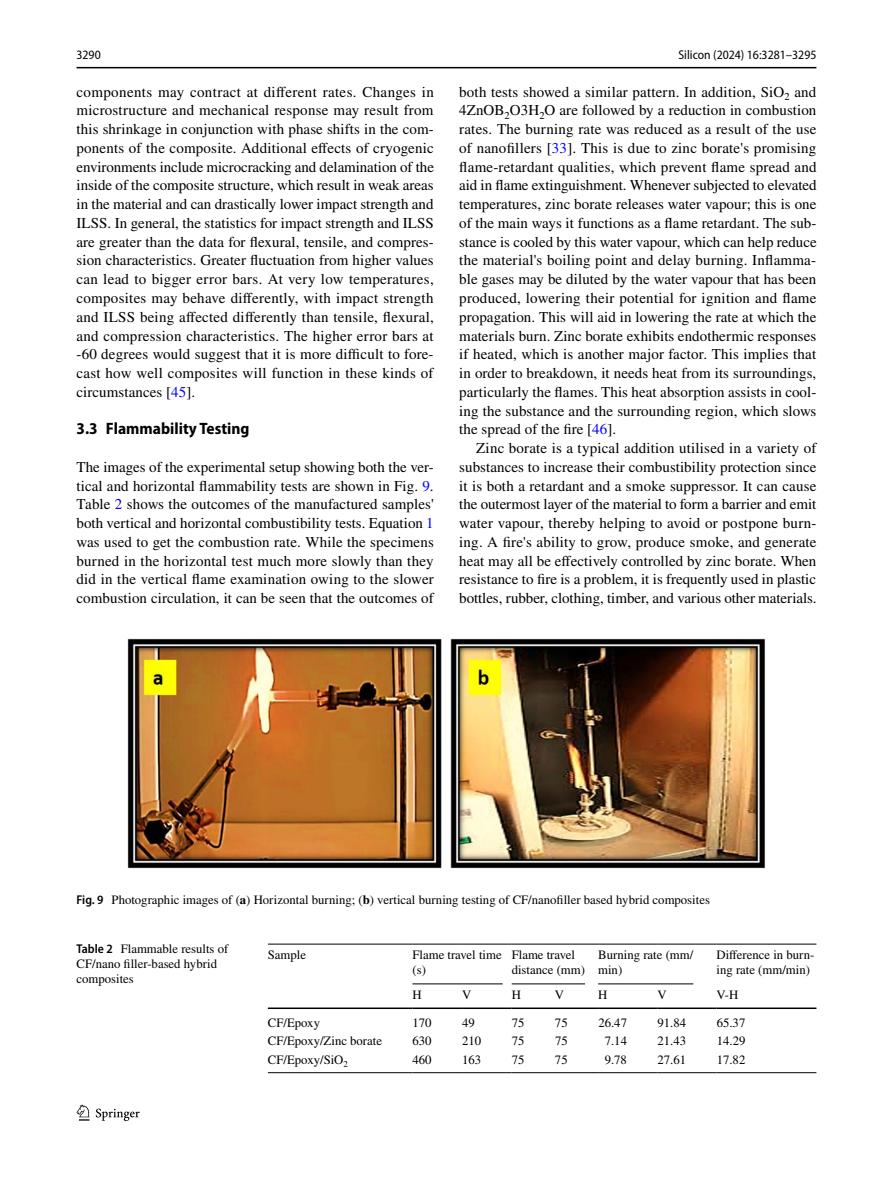
<style>
.page{position:relative;width:893px;height:1187px;background:#fff}
.page>*{position:absolute;margin:0;border:0;box-sizing:border-box;transform-origin:0 0}
.t1{font:700 semi-condensed 16.5px "Myriad Pro";color:#000}
.t2{font:15px/18.8px "STIX";letter-spacing:.005em;color:#000;text-align:justify}
.t3{font:12.75px/15px "STIX";color:#000}
.t4{font:semi-condensed 12.75px "Myriad Pro";color:#000}
.s1{color:#00f}
.s2{font-family:"Myriad Pro";font-weight:600;font-stretch:semi-condensed}
.s3{font-weight:700}
</style>
<div class="page">
<hr style="left:77px;top:67px;width:739px;height:1px;background:#000">
<svg style="left:77px;top:1104px;width:12px;height:16px"></svg>
<svg style="left:96px;top:1108px;width:44px;height:12px"></svg>
<img style="left:128px;top:639px;width:637px;height:229px">
<hr style="left:268px;top:943px;width:144px;height:1px;background:#000">
<hr style="left:268px;top:1007px;width:144px;height:1px;background:#000">
<hr style="left:412px;top:943px;width:50px;height:1px;background:#000">
<hr style="left:462px;top:943px;width:50px;height:1px;background:#000">
<hr style="left:512px;top:943px;width:43px;height:1px;background:#000">
<hr style="left:555px;top:943px;width:43px;height:1px;background:#000">
<hr style="left:598px;top:943px;width:59px;height:1px;background:#000">
<hr style="left:657px;top:943px;width:59px;height:1px;background:#000">
<hr style="left:716px;top:943px;width:100px;height:1px;background:#000">
<hr style="left:412px;top:1007px;width:50px;height:1px;background:#000">
<hr style="left:462px;top:1007px;width:50px;height:1px;background:#000">
<hr style="left:512px;top:1007px;width:43px;height:1px;background:#000">
<hr style="left:555px;top:1007px;width:43px;height:1px;background:#000">
<hr style="left:598px;top:1007px;width:59px;height:1px;background:#000">
<hr style="left:657px;top:1007px;width:59px;height:1px;background:#000">
<hr style="left:716px;top:1007px;width:100px;height:1px;background:#000">
<hr style="left:268px;top:1072px;width:144px;height:1px;background:#000">
<hr style="left:412px;top:1072px;width:50px;height:1px;background:#000">
<hr style="left:462px;top:1072px;width:50px;height:1px;background:#000">
<hr style="left:512px;top:1072px;width:43px;height:1px;background:#000">
<hr style="left:555px;top:1072px;width:43px;height:1px;background:#000">
<hr style="left:598px;top:1072px;width:59px;height:1px;background:#000">
<hr style="left:657px;top:1072px;width:59px;height:1px;background:#000">
<hr style="left:716px;top:1072px;width:100px;height:1px;background:#000">
<hr style="left:412px;top:983px;width:91px;height:1px;background:#000">
<hr style="left:512px;top:983px;width:73px;height:1px;background:#000">
<hr style="left:598px;top:983px;width:95px;height:1px;background:#000">
<p class="t4" style="left:77px;top:48px;width:26px">3290</p>
<p class="t4" style="left:678px;top:48px;width:139px">Silicon (2024) 16:3281–3295</p>
<p class="t2" style="left:77px;top:83px;width:359px">components may contract at different rates. Changes in microstructure and mechanical response may result from this shrinkage in conjunction with phase shifts in the com&shy;ponents of the composite. Additional effects of cryogenic environments include microcracking and delamination of the inside of the composite structure, which result in weak areas in the material and can drastically lower impact strength and ILSS. In general, the statistics for impact strength and ILSS are greater than the data for flexural, tensile, and compres&shy;sion characteristics. Greater fluctuation from higher values can lead to bigger error bars. At very low temperatures, composites may behave differently, with impact strength and ILSS being affected differently than tensile, flexural, and compression characteristics. The higher error bars at -60 degrees would suggest that it is more difficult to fore&shy;cast how well composites will function in these kinds of circumstances [<span class="s1">45</span>].</p>
<p class="t1" style="left:77px;top:419px;width:174px">3.3 Flammability Testing</p>
<p class="t2" style="left:77px;top:458px;width:359px">The images of the experimental setup showing both the ver&shy;tical and horizontal flammability tests are shown in Fig. <span class="s1">9</span>.<br>Table <span class="s1">2</span> shows the outcomes of the manufactured samples' both vertical and horizontal combustibility tests. Equation <span class="s1">1 </span>was used to get the combustion rate. While the specimens burned in the horizontal test much more slowly than they did in the vertical flame examination owing to the slower combustion circulation, it can be seen that the outcomes of</p>
<p class="t2" style="left:459px;top:83px;width:359px">both tests showed a similar pattern. In addition, SiO<sub>2</sub> and 4ZnOB<sub>2</sub>O3H<sub>2</sub>O are followed by a reduction in combustion rates. The burning rate was reduced as a result of the use of nanofillers [<span class="s1">33</span>]. This is due to zinc borate's promising flame-retardant qualities, which prevent flame spread and aid in flame extinguishment. Whenever subjected to elevated temperatures, zinc borate releases water vapour; this is one of the main ways it functions as a flame retardant. The sub&shy;stance is cooled by this water vapour, which can help reduce the material's boiling point and delay burning. Inflamma&shy;ble gases may be diluted by the water vapour that has been produced, lowering their potential for ignition and flame propagation. This will aid in lowering the rate at which the materials burn. Zinc borate exhibits endothermic responses if heated, which is another major factor. This implies that in order to breakdown, it needs heat from its surroundings, particularly the flames. This heat absorption assists in cool&shy;ing the substance and the surrounding region, which slows the spread of the fire [<span class="s1">46</span>].</p>
<p class="t2" style="left:459px;top:439px;width:359px;text-indent:17px">Zinc borate is a typical addition utilised in a variety of substances to increase their combustibility protection since it is both a retardant and a smoke suppressor. It can cause the outermost layer of the material to form a barrier and emit water vapour, thereby helping to avoid or postpone burn&shy;ing. A fire's ability to grow, produce smoke, and generate heat may all be effectively controlled by zinc borate. When resistance to fire is a problem, it is frequently used in plastic bottles, rubber, clothing, timber, and various other materials.</p>
<p class="t3" style="left:77px;top:893px;width:635px"><span class="s2">Fig. 9</span> Photographic images of (<span class="s3">a</span>) Horizontal burning; (<span class="s3">b</span>) vertical burning testing of CF/nanofiller based hybrid composites</p>
<p class="t3" style="left:77px;top:942px;width:153px"><span class="s2">Table 2</span> Flammable results of<br>CF/nano filler-based hybrid composites</p>
<p class="t3" style="left:268px;top:948px;width:40px">Sample</p>
<p class="t3" style="left:412px;top:948px;width:91px">Flame travel time (s)</p>
<p class="t3" style="left:512px;top:948px;width:75px">Flame travel distance (mm)</p>
<p class="t3" style="left:598px;top:948px;width:97px">Burning rate (mm/ min)</p>
<p class="t3" style="left:716px;top:948px;width:99px">Difference in burn&shy;ing rate (mm/min)</p>
<p class="t3" style="left:412px;top:987px;width:11px">H</p>
<p class="t3" style="left:462px;top:987px;width:11px">V</p>
<p class="t3" style="left:512px;top:987px;width:11px">H</p>
<p class="t3" style="left:555px;top:987px;width:11px">V</p>
<p class="t3" style="left:598px;top:987px;width:11px">H</p>
<p class="t3" style="left:657px;top:987px;width:11px">V</p>
<p class="t3" style="left:716px;top:987px;width:23px">V-H</p>
<p class="t3" style="left:268px;top:1015px;width:54px">CF/Epoxy</p>
<p class="t3" style="left:412px;top:1015px;width:21px">170</p>
<p class="t3" style="left:462px;top:1015px;width:14px">49</p>
<p class="t3" style="left:512px;top:1015px;width:14px">75</p>
<p class="t3" style="left:555px;top:1015px;width:14px">75</p>
<p class="t3" style="left:598px;top:1015px;width:30px">26.47</p>
<p class="t3" style="left:657px;top:1015px;width:30px">91.84</p>
<p class="t3" style="left:717px;top:1015px;width:30px">65.37</p>
<p class="t3" style="left:268px;top:1034px;width:116px">CF/Epoxy/Zinc borate</p>
<p class="t3" style="left:413px;top:1034px;width:21px">630</p>
<p class="t3" style="left:462px;top:1034px;width:21px">210</p>
<p class="t3" style="left:512px;top:1034px;width:14px">75</p>
<p class="t3" style="left:555px;top:1034px;width:14px">75</p>
<p class="t3" style="left:605px;top:1034px;width:24px">7.14</p>
<p class="t3" style="left:658px;top:1034px;width:30px">21.43</p>
<p class="t3" style="left:717px;top:1034px;width:30px">14.29</p>
<p class="t3" style="left:268px;top:1053px;width:81px">CF/Epoxy/SiO<sub>2</sub></p>
<p class="t3" style="left:412px;top:1053px;width:21px">460</p>
<p class="t3" style="left:462px;top:1053px;width:21px">163</p>
<p class="t3" style="left:512px;top:1053px;width:14px">75</p>
<p class="t3" style="left:555px;top:1053px;width:14px">75</p>
<p class="t3" style="left:605px;top:1053px;width:24px">9.78</p>
<p class="t3" style="left:657px;top:1053px;width:30px">27.61</p>
<p class="t3" style="left:717px;top:1053px;width:30px">17.82</p>
</div>
